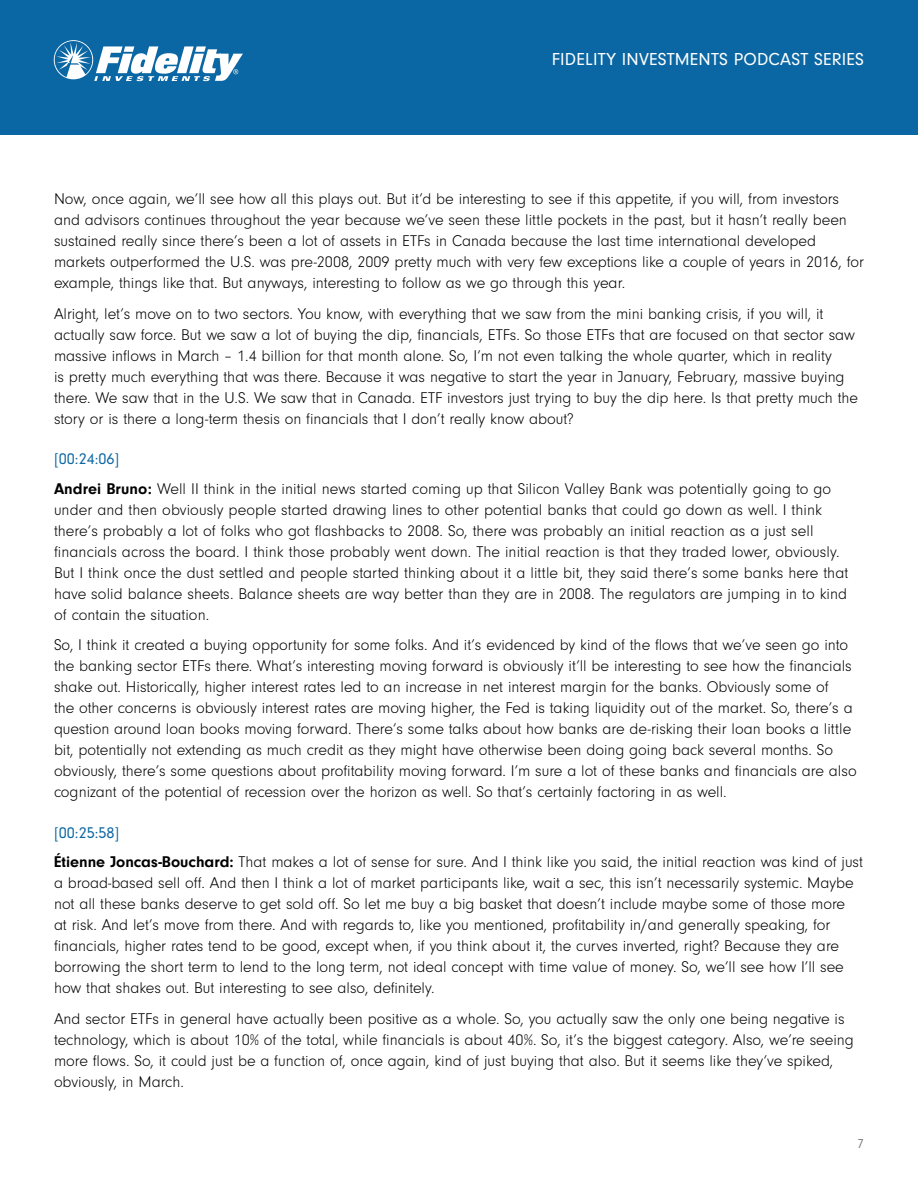
<style>
.page{position:relative;width:918px;height:1188px;background:#fff}
.page>*{position:absolute;margin:0;border:0;box-sizing:border-box;transform-origin:0 0}
.t1{font:18px "Neuzeit Gro";letter-spacing:.01em;color:#fff}
.t2{font:300 16.2px/21px "Neuzeit Gro";color:#000}
.t3{font:300 13.5px "Neuzeit Gro";color:#58595b}
.s1{font-weight:400;color:#0b67a3}
.s2{font-weight:700}
</style>
<div class="page">
<div style="left:0;top:0;width:918px;height:135px;background:#0b67a3"></div>
<svg style="left:54px;top:40px;width:189px;height:41px"></svg>
<p class="t1" style="left:552px;top:49px;width:314px">FIDELITY INVESTMENTS PODCAST SERIES</p>
<p class="t2" style="left:54px;top:189px;width:812px">Now, once again, we’ll see how all this plays out. But it’d be interesting to see if this appetite, if you will, from investors and advisors continues throughout the year because we’ve seen these little pockets in the past, but it hasn’t really been sustained really since there’s been a lot of assets in ETFs in Canada because the last time international developed markets outperformed the U.S. was pre-2008, 2009 pretty much with very few exceptions like a couple of years in 2016, for example, things like that. But anyways, interesting to follow as we go through this year.</p>
<p class="t2" style="left:54px;top:303px;width:806px">Alright, let’s move on to two sectors. You know, with everything that we saw from the mini banking crisis, if you will, it actually saw force. But we saw a lot of buying the dip, financials, ETFs. So those ETFs that are focused on that sector saw massive inflows in March – 1.4 billion for that month alone. So, I’m not even talking the whole quarter, which in reality<br>is pretty much everything that was there. Because it was negative to start the year in January, February, massive buying there. We saw that in the U.S. We saw that in Canada. ETF investors just trying to buy the dip here. Is that pretty much the story or is there a long-term thesis on financials that I don’t really know about?</p>
<p class="t2" style="left:54px;top:445px;width:779px;line-height:29.2px"><span class="s1">[00:24:06]<br></span><span class="s2">Andrei Bruno:</span> Well II think in the initial news started coming up that Silicon Valley Bank was potentially going to go</p>
<p class="t2" style="left:54px;top:499px;width:796px">under and then obviously people started drawing lines to other potential banks that could go down as well. I think there’s probably a lot of folks who got flashbacks to 2008. So, there was probably an initial reaction as a just sell financials across the board. I think those probably went down. The initial reaction is that they traded lower, obviously.<br>But I think once the dust settled and people started thinking about it a little bit, they said there’s some banks here that have solid balance sheets. Balance sheets are way better than they are in 2008. The regulators are jumping in to kind of contain the situation.</p>
<p class="t2" style="left:54px;top:635px;width:804px">So, I think it created a buying opportunity for some folks. And it’s evidenced by kind of the flows that we’ve seen go into the banking sector ETFs there. What’s interesting moving forward is obviously it’ll be interesting to see how the financials shake out. Historically, higher interest rates led to an increase in net interest margin for the banks. Obviously some of<br>the other concerns is obviously interest rates are moving higher, the Fed is taking liquidity out of the market. So, there’s a question around loan books moving forward. There’s some talks about how banks are de-risking their loan books a little bit, potentially not extending as much credit as they might have otherwise been doing going back several months. So obviously, there’s some questions about profitability moving forward. I’m sure a lot of these banks and financials are also cognizant of the potential of recession over the horizon as well. So that’s certainly factoring in as well.</p>
<p class="t2" style="left:54px;top:818px;width:811px;line-height:29.2px"><span class="s1">[00:25:58]<br></span><span class="s2">Étienne Joncas-Bouchard:</span> That makes a lot of sense for sure. And I think like you said, the initial reaction was kind of just</p>
<p class="t2" style="left:54px;top:873px;width:801px">a broad-based sell off. And then I think a lot of market participants like, wait a sec, this isn’t necessarily systemic. Maybe not all these banks deserve to get sold off. So let me buy a big basket that doesn’t include maybe some of those more at risk. And let’s move from there. And with regards to, like you mentioned, profitability in/and generally speaking, for financials, higher rates tend to be good, except when, if you think about it, the curves inverted, right? Because they are borrowing the short term to lend to the long term, not ideal concept with time value of money. So, we’ll see how I’ll see how that shakes out. But interesting to see also, definitely.</p>
<p class="t2" style="left:54px;top:1008px;width:801px">And sector ETFs in general have actually been positive as a whole. So, you actually saw the only one being negative is technology, which is about 10% of the total, while financials is about 40%. So, it’s the biggest category. Also, we’re seeing more flows. So, it could just be a function of, once again, kind of just buying that also. But it seems like they’ve spiked, obviously, in March.</p>
<p class="t3" style="left:857px;top:1137px;width:8px">7</p>
</div>
